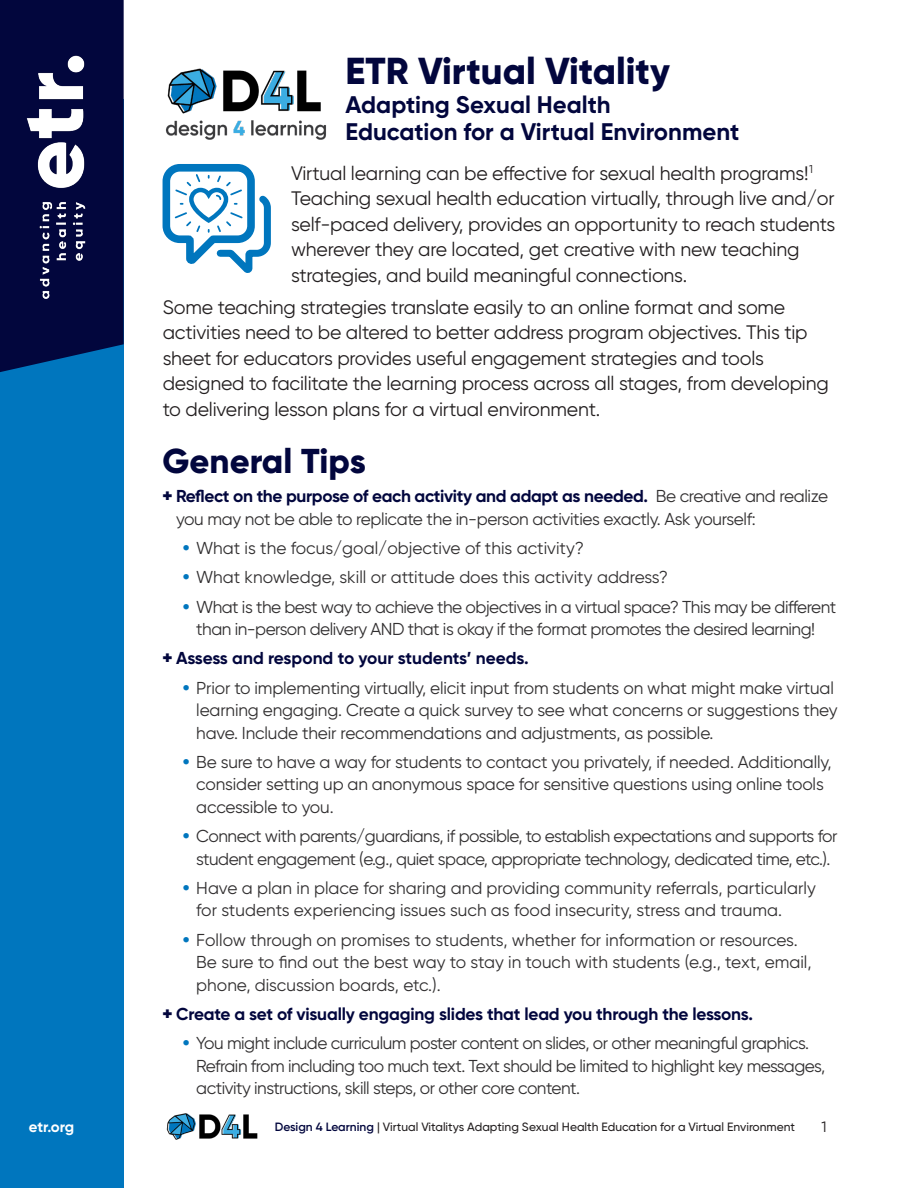
<style>
.page{position:relative;width:918px;height:1188px;background:#fff}
.page>*{position:absolute;margin:0;border:0;box-sizing:border-box;transform-origin:0 0}
._0_-_Title{font:800 37.5px "Gilroy";color:#02063d}
._0_-_Header{font:800 34.5px "Gilroy";color:#02063d}
._0_-_Subtitle{font:700 24px/27px "Gilroy";color:#02063d}
._0_-_Body__Intro{font:19.5px/25.5px "Gilroy";letter-spacing:-.01em;color:#231f20}
.t1{font:17.25px/22.5px "Gilroy";letter-spacing:-.02em;color:#312f30}
.t2{font:17.25px/22.5px "Gilroy";color:#312f30}
.t3{font:700 17.25px "Gilroy";letter-spacing:-.01em;color:#02063d}
.t4{font:700 15px "Gilroy";letter-spacing:-.01em;color:#fff}
.t5{font:15px "Gilroy";color:#231f20}
.t6{font:500 12px "Gilroy";color:#231f20}
.s1{font-weight:900;font-size:18px;color:#02063d}
.s2{font-weight:700;color:#02063d}
.s3{font-weight:800;font-size:18px;color:#0076be}
.s4{font-weight:900;font-size:18px}
.s5{font-weight:600;color:#02063d}
</style>
<div class="page">
<div style="left:0;top:99px;width:124px;height:1089px;background:#0076be"></div>
<svg style="left:0;top:0;width:124px;height:372px;background:#020d45"></svg>
<img style="left:21px;top:50px;width:75px;height:253px">
<img style="left:166px;top:1113px;width:92px;height:27px">
<img style="left:166px;top:68px;width:160px;height:72px">
<svg style="left:163px;top:164px;width:108px;height:109px"></svg>
<p class="_0_-_Title" style="left:346px;top:47px;width:326px">ETR Virtual Vitality</p>
<p class="_0_-_Subtitle" style="left:346px;top:91px;width:395px">Adapting Sexual Health<br>Education for a Virtual Environment</p>
<p class="_0_-_Body__Intro" style="left:291px;top:160px;width:546px">Virtual learning can be effective for sexual health programs!<sup>1<br></sup>Teaching sexual health education virtually, through live and/or self-paced delivery, provides an opportunity to reach students wherever they are located, get creative with new teaching strategies, and build meaningful connections.</p>
<p class="_0_-_Body__Intro" style="left:163px;top:294px;width:668px">Some teaching strategies translate easily to an online format and some activities need to be altered to better address program objectives. This tip sheet for educators provides useful engagement strategies and tools designed to facilitate the learning process across all stages, from developing to delivering lesson plans for a virtual environment.</p>
<p class="_0_-_Header" style="left:163px;top:439px;width:205px">General Tips</p>
<p class="t1" style="left:176px;top:485px;width:654px;text-indent:-14px"><span class="s1">+</span> <span class="s2">Reflect on the purpose of each activity and adapt as needed.</span> Be creative and realize you may not be able to replicate the in-person activities exactly. Ask yourself:</p>
<p class="t2" style="left:183px;top:537px;width:403px"><span class="s3">•</span> What is the focus/goal/objective of this activity?</p>
<p class="t2" style="left:183px;top:566px;width:487px"><span class="s3">•</span> What knowledge, skill or attitude does this activity address?</p>
<p class="t1" style="left:183px;top:595px;width:655px;text-align:center"><span class="s3">•</span> What is the best way to achieve the objectives in a virtual space? This may be different than in-person delivery AND that is okay if the format promotes the desired learning!</p>
<p class="t3" style="left:163px;top:648px;width:368px"><span class="s4">+</span> Assess and respond to your students’ needs.</p>
<p class="t1" style="left:196px;top:676px;width:643px;text-indent:-14px"><span class="s3">•</span> Prior to implementing virtually, elicit input from students on what might make virtual learning engaging. Create a quick survey to see what concerns or suggestions they have. Include their recommendations and adjustments, as possible.</p>
<p class="t1" style="left:196px;top:750px;width:637px;text-indent:-14px"><span class="s3">•</span> Be sure to have a way for students to contact you privately, if needed. Additionally, consider setting up an anonymous space for sensitive questions using online tools accessible to you.</p>
<p class="t1" style="left:183px;top:825px;width:656px;text-align:center"><span class="s3">•</span> Connect with parents/guardians, if possible, to establish expectations and supports for student engagement (e.g., quiet space, appropriate technology, dedicated time, etc.).</p>
<p class="t2" style="left:196px;top:876px;width:621px;text-indent:-14px"><span class="s3">•</span> Have a plan in place for sharing and providing community referrals, particularly for students experiencing issues such as food insecurity, stress and trauma.</p>
<p class="t2" style="left:196px;top:928px;width:617px;text-indent:-14px"><span class="s3">•</span> Follow through on promises to students, whether for information or resources.<br>Be sure to find out the best way to stay in touch with students (e.g., text, email, phone, discussion boards, etc.).</p>
<p class="t3" style="left:163px;top:1003px;width:592px"><span class="s4">+</span> Create a set of visually engaging slides that lead you through the lessons.</p>
<p class="t1" style="left:196px;top:1032px;width:631px;text-indent:-14px"><span class="s3">•</span> You might include curriculum poster content on slides, or other meaningful graphics.<br>Refrain from including too much text. Text should be limited to highlight key messages, activity instructions, skill steps, or other core content.</p>
<p class="t4" style="left:29px;top:1118px;width:47px">etr.org</p>
<p class="t6" style="left:275px;top:1120px;width:522px"><span class="s5">Design 4 Learning</span> | Virtual Vitalitys Adapting Sexual Health Education for a Virtual Environment</p>
<p class="t5" style="left:821px;top:1118px;width:7px">1</p>
</div>
